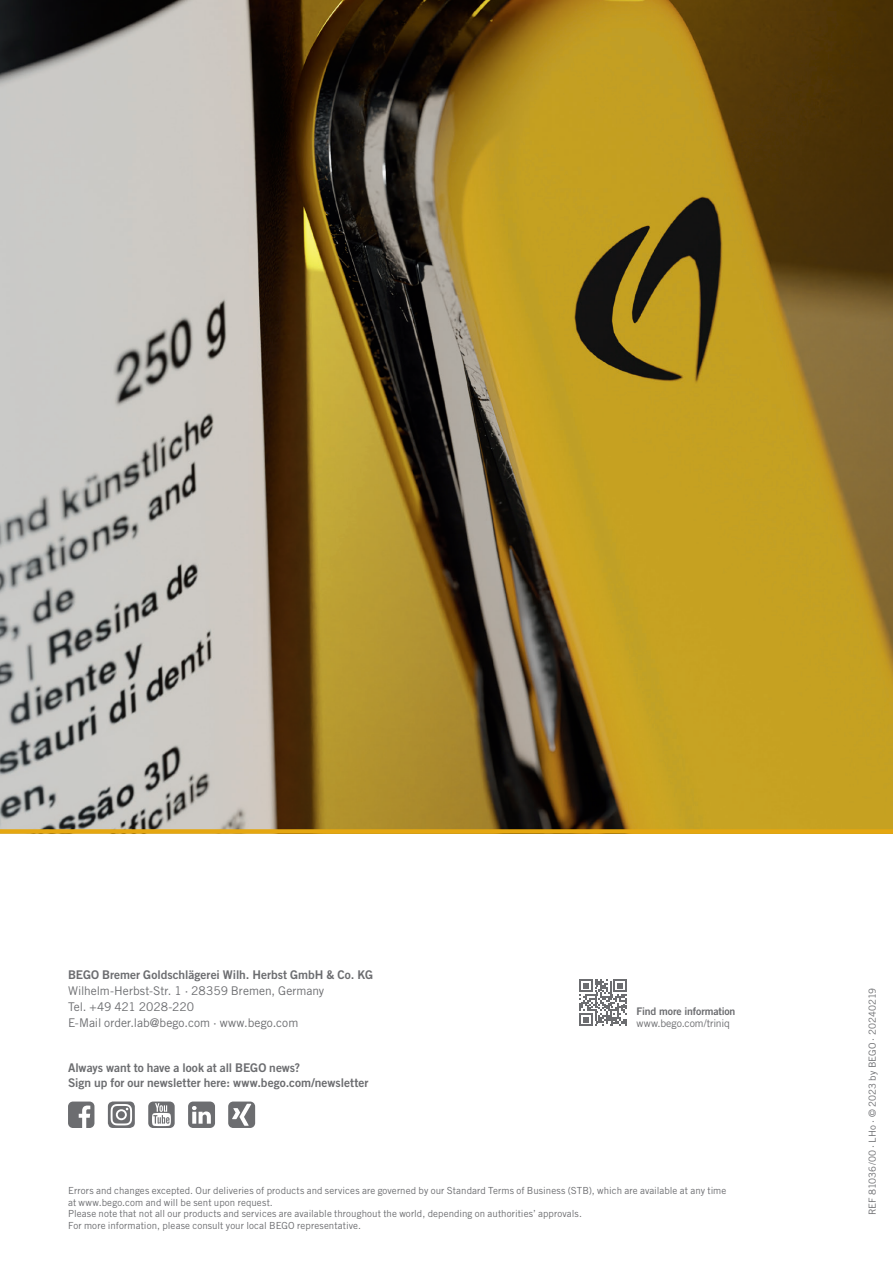
<style>
.page{position:relative;width:893px;height:1263px;background:#fff}
.page>*{position:absolute;margin:0;border:0;box-sizing:border-box;transform-origin:0 0}
.t1{font:12px/15.8px "Trade Gothic LT Pro Bd 2";color:#6c6d70}
.t2{font:12px/15.8px "Trade Gothic LT Pro";color:#6c6d70}
.t3{font:10.5px "Trade Gothic LT Pro Bd 2";letter-spacing:-.015em;color:#6c6d70}
.t4{font:10.5px "Trade Gothic LT Pro";letter-spacing:-.01em;color:#6c6d70}
.t5{font:9.75px/11.7px "Trade Gothic LT Pro";letter-spacing:.01em;color:#6c6d70}
</style>
<div class="page">
<img style="left:0;top:0;width:893px;height:829px">
<svg style="left:579px;top:979px;width:48px;height:47px"></svg>
<svg style="left:68px;top:1101px;width:26px;height:27px"></svg>
<svg style="left:188px;top:1101px;width:27px;height:27px"></svg>
<svg style="left:228px;top:1101px;width:27px;height:27px"></svg>
<svg style="left:148px;top:1101px;width:27px;height:27px"></svg>
<svg style="left:108px;top:1101px;width:27px;height:27px"></svg>
<div style="left:0;top:829px;width:893px;height:5px;background:#e5a710"></div>
<p class="t1" style="left:68px;top:967px;width:306px">BEGO Bremer Goldschlägerei Wilh. Herbst GmbH &amp; Co. KG</p>
<p class="t2" style="left:68px;top:983px;width:258px">Wilhelm-Herbst-Str. 1 · 28359 Bremen, Germany<br>Tel. +49 421 2028-220<br>E-Mail order.lab@bego.com · www.bego.com</p>
<p class="t1" style="left:68px;top:1059px;width:302px">Always want to have a look at all BEGO news?<br>Sign up for our newsletter here: www.bego.com/newsletter</p>
<p class="t3" style="left:637px;top:1004px;width:100px">Find more information</p>
<p class="t4" style="left:637px;top:1016px;width:95px">www.bego.com/triniq</p>
<p class="t5" style="left:68px;top:1184px;width:660px">Errors and changes excepted. Our deliveries of products and services are governed by our Standard Terms of Business (STB), which are available at any time at www.bego.com and will be sent upon request.<br>Please note that not all our products and services are available throughout the world, depending on authorities’ approvals.<br>For more information, please consult your local BEGO representative.</p>
<p class="t5" style="left:866px;top:1215px;width:229px;rotate:-90deg">REF 81036/00 · LHo · © 2023 by BEGO · 20240219</p>
</div>
